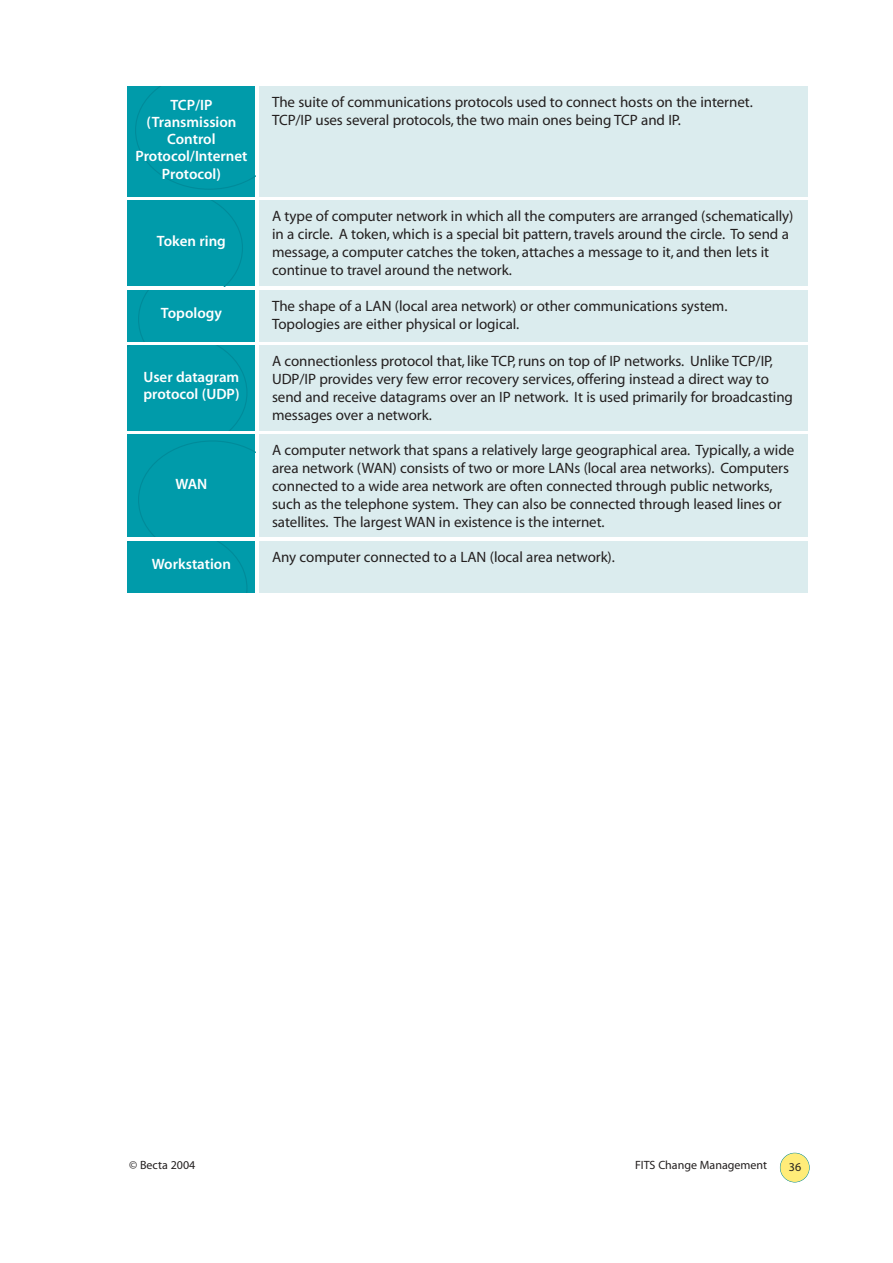
<style>
.page{position:relative;width:893px;height:1263px;background:#fff}
.page>*{position:absolute;margin:0;border:0;box-sizing:border-box;transform-origin:0 0}
.t1{font:15px/18px "Myriad MM 400 600";letter-spacing:-.005em;color:#231f1f}
.t2{font:15px/17.2px "Myriad MM 565 600";color:#fff;text-align:center}
.t3{font:12px "Myriad MM 400 600";color:#231f1f}
</style>
<div class="page">
<div style="left:780px;top:1153px;width:29px;height:29px;background:#ffec79;border-radius:50%"></div>
<div style="left:779px;top:1153px;width:30px;height:29px;border:1px solid #008b9a;border-radius:50%"></div>
<div style="left:128px;top:86px;width:127px;height:111px;background:#009baa"></div>
<svg style="left:135px;top:86px;width:120px;height:104px"></svg>
<div style="left:259px;top:86px;width:549px;height:111px;background:#dbecee"></div>
<div style="left:259px;top:201px;width:549px;height:85px;background:#dbecee"></div>
<div style="left:259px;top:290px;width:549px;height:51px;background:#dbecee"></div>
<div style="left:128px;top:201px;width:127px;height:230px;background:#009baa"></div>
<div style="left:259px;top:346px;width:549px;height:85px;background:#dbecee"></div>
<div style="left:128px;top:435px;width:127px;height:102px;background:#009baa"></div>
<div style="left:259px;top:435px;width:549px;height:102px;background:#dbecee"></div>
<svg style="left:128px;top:441px;width:127px;height:151px"></svg>
<div style="left:259px;top:541px;width:549px;height:51px;background:#dbecee"></div>
<p class="t2" style="left:135px;top:97px;width:113px">TCP/IP (Transmission<br>Control<br>Protocol/Internet<br>Protocol)</p>
<p class="t2" style="left:157px;top:234px;width:70px">Token ring</p>
<p class="t2" style="left:161px;top:306px;width:62px">Topology</p>
<p class="t2" style="left:143px;top:370px;width:98px;text-align:left">User datagram protocol (UDP)</p>
<p class="t2" style="left:175px;top:476px;width:33px">WAN</p>
<p class="t2" style="left:152px;top:557px;width:81px">Workstation</p>
<p class="t1" style="left:272px;top:94px;width:482px">The suite of communications protocols used to connect hosts on the internet.<br>TCP/IP uses several protocols, the two main ones being TCP and IP.</p>
<p class="t1" style="left:272px;top:209px;width:523px">A type of computer network in which all the computers are arranged (schematically) in a circle. A token, which is a special bit pattern, travels around the circle. To send a message, a computer catches the token, attaches a message to it, and then lets it continue to travel around the network.</p>
<p class="t1" style="left:272px;top:298px;width:457px">The shape of a LAN (local area network) or other communications system.<br>Topologies are either physical or logical.</p>
<p class="t1" style="left:272px;top:353px;width:522px">A connectionless protocol that, like TCP, runs on top of IP networks. Unlike TCP/IP, UDP/IP provides very few error recovery services, offering instead a direct way to send and receive datagrams over an IP network. It is used primarily for broadcasting messages over a network.</p>
<p class="t1" style="left:272px;top:443px;width:523px">A computer network that spans a relatively large geographical area. Typically, a wide area network (WAN) consists of two or more LANs (local area networks). Computers connected to a wide area network are often connected through public networks, such as the telephone system. They can also be connected through leased lines or satellites. The largest WAN in existence is the internet.</p>
<p class="t1" style="left:272px;top:549px;width:344px">Any computer connected to a LAN (local area network).</p>
<p class="t3" style="left:129px;top:1160px;width:68px">© Becta 2004</p>
<p class="t3" style="left:635px;top:1160px;width:134px">FITS Change Management</p>
<p class="t3" style="left:788px;top:1162px;width:14px">36</p>
</div>
